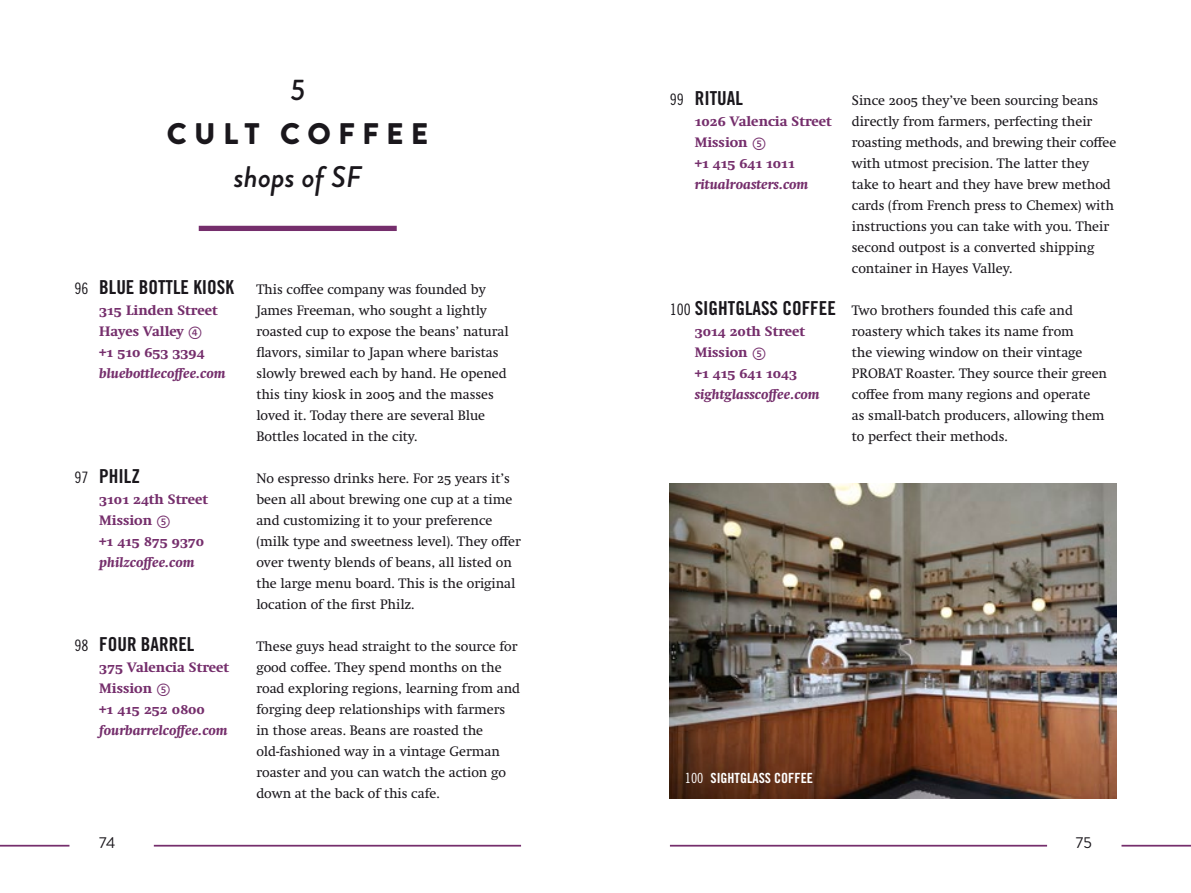
<style>
.page{position:relative;width:1191px;height:893px;background:#fff}
.page>*{position:absolute;margin:0;border:0;box-sizing:border-box;transform-origin:0 0}
.t1{font:italic 500 29.75px "Brandon Grotesque";color:#1a171c}
.t2{font:900 29.75px "Brandon Grotesque";letter-spacing:.245em;color:#1a171c}
.t3{font:19.25px "Trade Gothic LT Pro Bd Cn 20";color:#1a171c}
.t4{font:15.75px "Brandon Grotesque";color:#1a171c}
.t5{font:14px/21px "Swift Neue LT Pro";color:#1a171c}
.t6{font:700 14px/21px "Swift Neue LT Pro";color:#752e6c}
.t7{font:italic 700 14px "Swift Neue LT Pro";color:#752e6c}
.t8{font:14px "Trade Gothic LT Pro Bd Cn 20";color:#fff}
.s1{font-family:"Trade Gothic LT Pro Cn 18";font-size:15.75px}
.s2{font-family:"Fedra Sans Pro";font-weight:400;font-size:17.5px}
.s3{font-family:"Trade Gothic LT Pro Cn 18"}
</style>
<div class="page">
<hr style="left:154px;top:845px;width:367px;height:1px;background:#752e6c">
<hr style="left:670px;top:845px;width:377px;height:1px;background:#752e6c">
<hr style="left:0;top:845px;width:69px;height:1px;background:#752e6c">
<hr style="left:1121px;top:845px;width:70px;height:1px;background:#752e6c">
<div style="left:199px;top:226px;width:198px;height:5px;background:#752e6c"></div>
<img style="left:670px;top:483px;width:446px;height:315px">
<h1 class="t1" style="left:290px;top:69px;width:16px">5</h1>
<h1 class="t2" style="left:167px;top:112px;width:263px">CULT COFFEE</h1>
<h1 class="t1" style="left:234px;top:157px;width:129px">shops of SF</h1>
<h2 class="t3" style="left:74px;top:275px;width:161px"><span class="s1">96</span> BLUE BOTTLE KIOSK</h2>
<p class="t6" style="left:99px;top:300px;width:120px">315 Linden Street<br>Hayes Valley <span class="s2">➃ </span>+1 510 653 3394</p>
<p class="t7" style="left:99px;top:365px;width:128px">bluebottlecoffee.com</p>
<h2 class="t3" style="left:74px;top:464px;width:67px"><span class="s1">97</span> PHILZ</h2>
<p class="t6" style="left:99px;top:489px;width:110px">3101 24th Street<br>Mission <span class="s2">➄<br></span>+1 415 875 9370</p>
<p class="t7" style="left:99px;top:554px;width:97px">philzcoffee.com</p>
<h2 class="t3" style="left:74px;top:632px;width:121px"><span class="s1">98</span> FOUR BARREL</h2>
<p class="t6" style="left:99px;top:657px;width:131px">375 Valencia Street<br>Mission <span class="s2">➄<br></span>+1 415 252 0800</p>
<p class="t7" style="left:99px;top:722px;width:130px">fourbarrelcoffee.com</p>
<p class="t5" style="left:256px;top:279px;width:254px">This coffee company was founded by James Freeman, who sought a lightly roasted cup to expose the beans’ natural flavors, similar to Japan where baristas slowly brewed each by hand. He opened this tiny kiosk in 2005 and the masses loved it. Today there are several Blue Bottles located in the city.</p>
<p class="t5" style="left:256px;top:468px;width:266px">No espresso drinks here. For 25 years it’s been all about brewing one cup at a time and customizing it to your preference (milk type and sweetness level). They offer over twenty blends of beans, all listed on the large menu board. This is the original location of the first Philz.</p>
<p class="t5" style="left:256px;top:636px;width:265px">These guys head straight to the source for good coffee. They spend months on the road exploring regions, learning from and forging deep relationships with farmers in those areas. Beans are roasted the old-fashioned way in a vintage German roaster and you can watch the action go down at the back of this cafe.</p>
<h2 class="t3" style="left:670px;top:86px;width:74px"><span class="s1">99</span> RITUAL</h2>
<p class="t6" style="left:694px;top:111px;width:139px">1026 Valencia Street<br>Mission <span class="s2">➄<br></span>+1 415 641 1011</p>
<p class="t7" style="left:694px;top:176px;width:115px">ritualroasters.com</p>
<h2 class="t3" style="left:670px;top:296px;width:167px"><span class="s1">100</span> SIGHTGLASS COFFEE</h2>
<p class="t6" style="left:694px;top:321px;width:112px">3014 20th Street<br>Mission <span class="s2">➄<br></span>+1 415 641 1043</p>
<p class="t7" style="left:694px;top:386px;width:127px">sightglasscoffee.com</p>
<p class="t5" style="left:852px;top:90px;width:266px">Since 2005 they’ve been sourcing beans directly from farmers, perfecting their roasting methods, and brewing their coffee with utmost precision. The latter they take to heart and they have brew method cards (from French press to Chemex) with instructions you can take with you. Their second outpost is a converted shipping container in Hayes Valley.</p>
<p class="t5" style="left:852px;top:300px;width:257px">Two brothers founded this cafe and roastery which takes its name from<br>the viewing window on their vintage PROBAT Roaster. They source their green coffee from many regions and operate<br>as small-batch producers, allowing them to perfect their methods.</p>
<p class="t8" style="left:685px;top:770px;width:130px"><span class="s3">100</span> SIGHTGLASS COFFEE</p>
<p class="t4" style="left:99px;top:832px;width:18px">74</p>
<p class="t4" style="left:1075px;top:832px;width:17px">75</p>
</div>
